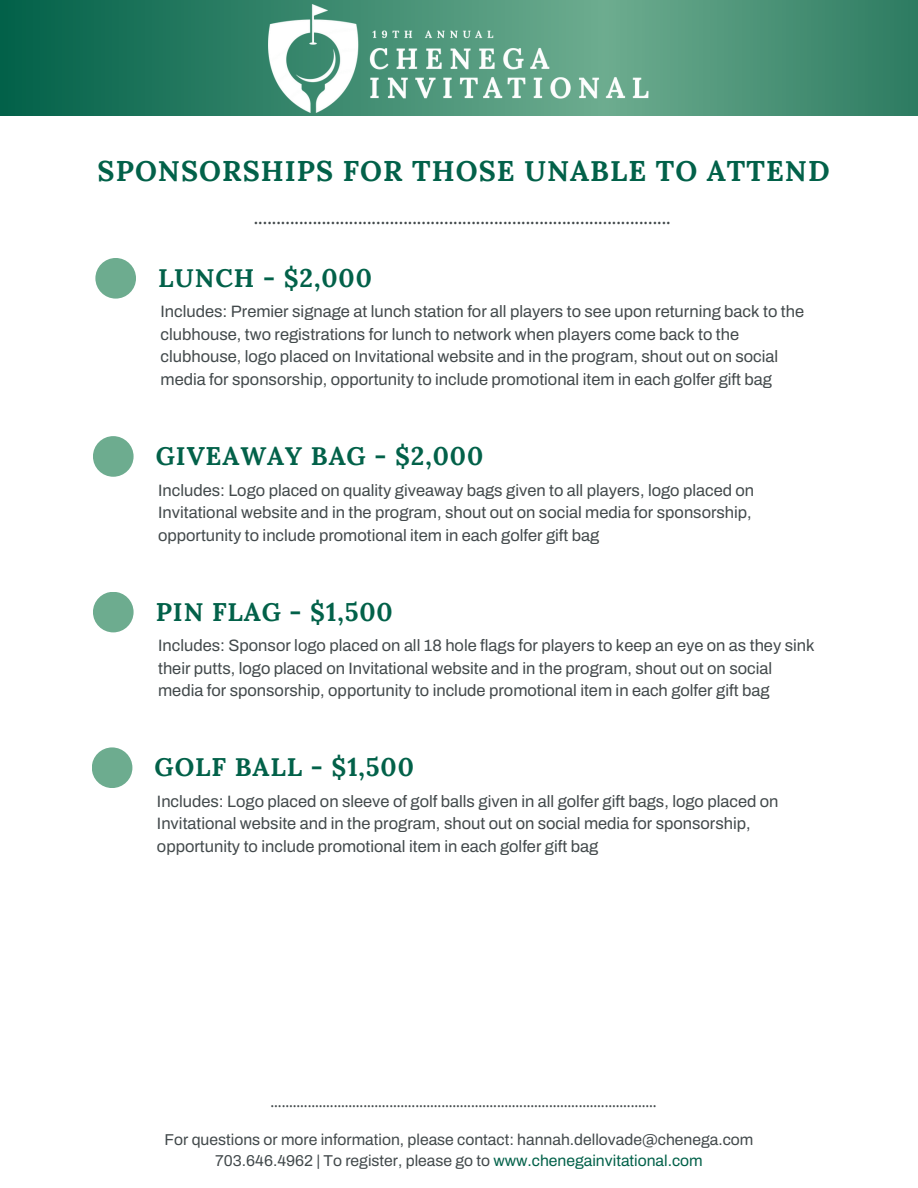
<style>
.page{position:relative;width:918px;height:1188px;background:#fff}
.page>*{position:absolute;margin:0;border:0;box-sizing:border-box;transform-origin:0 0}
.t1{font:700 28.5px "Lora";letter-spacing:.035em;color:#026149}
.t2{font:700 25.5px "Lora";letter-spacing:.035em;color:#026149}
.t3{font:16.5px/22.5px "Archivo";color:#42494b}
.t4{font:700 16.5px "Lora";color:#42494b}
.t5{font:15.75px "Archivo";color:#42494b}
.t6{font:700 13.5px "Lora";color:#42494b}
.s1{color:#026149}
</style>
<div class="page">
<div style="left:93px;top:592px;width:41px;height:40px;background:#6dac8f;border-radius:50%"></div>
<svg style="left:0;top:0;width:918px;height:116px;background:#328167"></svg>
<div style="left:92px;top:747px;width:40px;height:41px;background:#6dac8f;border-radius:50%"></div>
<img style="left:269px;top:4px;width:380px;height:108px">
<div style="left:95px;top:258px;width:41px;height:41px;background:#6dac8f;border-radius:50%"></div>
<div style="left:93px;top:436px;width:41px;height:41px;background:#6dac8f;border-radius:50%"></div>
<h2 class="t1" style="left:98px;top:152px;width:733px">SPONSORSHIPS FOR THOSE UNABLE TO ATTEND</h2>
<p class="t4" style="left:254px;top:207px;width:418px">............................................................................................</p>
<h2 class="t2" style="left:158px;top:261px;width:215px">LUNCH - $2,000</h2>
<p class="t3" style="left:161px;top:301px;width:645px">Includes: Premier signage at lunch station for all players to see upon returning back to the clubhouse, two registrations for lunch to network when players come back to the clubhouse, logo placed on Invitational website and in the program, shout out on social media for sponsorship, opportunity to include promotional item in each golfer gift bag</p>
<p class="t2" style="left:156px;top:439px;width:329px">GIVEAWAY BAG - $2,000</p>
<p class="t3" style="left:158px;top:479px;width:598px">Includes: Logo placed on quality giveaway bags given to all players, logo placed on<br>Invitational website and in the program, shout out on social media for sponsorship, opportunity to include promotional item in each golfer gift bag</p>
<p class="t2" style="left:156px;top:595px;width:239px">PIN FLAG - $1,500</p>
<p class="t3" style="left:158px;top:634px;width:658px">Includes: Sponsor logo placed on all 18 hole flags for players to keep an eye on as they sink their putts, logo placed on Invitational website and in the program, shout out on social media for sponsorship, opportunity to include promotional item in each golfer gift bag</p>
<p class="t2" style="left:155px;top:751px;width:261px">GOLF BALL - $1,500</p>
<h2 class="t3" style="left:157px;top:790px;width:623px">Includes: Logo placed on sleeve of golf balls given in all golfer gift bags, logo placed on<br>Invitational website and in the program, shout out on social media for sponsorship,</h2>
<p class="t3" style="left:157px;top:835px;width:443px">opportunity to include promotional item in each golfer gift bag</p>
<h1 class="t6" style="left:271px;top:1094px;width:387px">........................................................................................................</h1>
<h2 class="t5" style="left:165px;top:1131px;width:590px">For questions or more information, please contact: hannah.dellovade@chenega.com</h2>
<p class="t5" style="left:215px;top:1153px;width:489px">703.646.4962 | To register, please go to <span class="s1">www.chenegainvitational.com</span></p>
</div>
